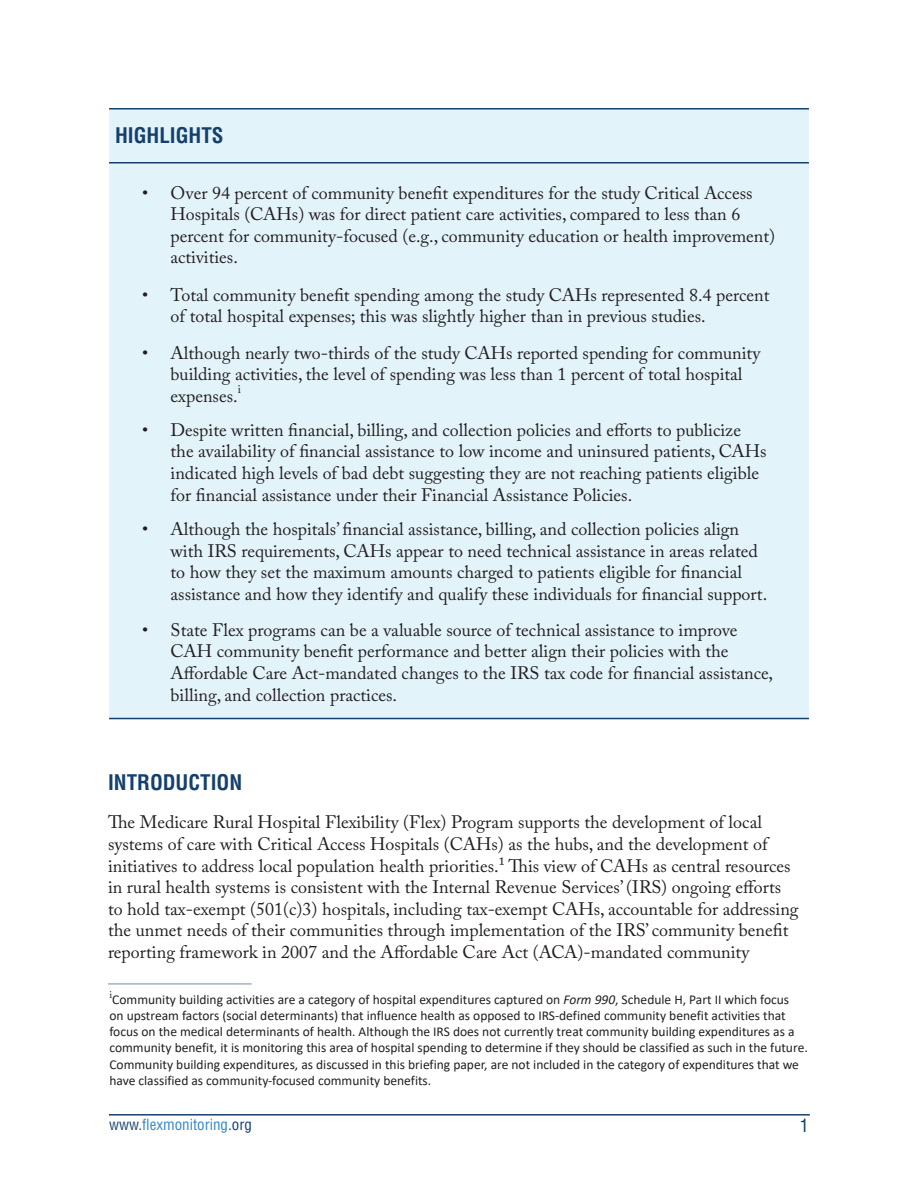
<style>
.page{position:relative;width:918px;height:1188px;background:#fff}
.page>*{position:absolute;margin:0;border:0;box-sizing:border-box;transform-origin:0 0}
.FMT_Headers_no_line{font:700 condensed 21px "Helvetica LT Std";color:#15406d}
.FMT_body_text{font:18px/21.6px "Adobe Caslon Pro";color:#231f20}
.t1{font:condensed 18px "Helvetica LT Pro";color:#15406d}
.t2{font:condensed 15px "Helvetica LT Pro";color:#3586c5}
.t3{font:13.5px/16.2px "Calibri";color:#231f20}
.t4{font:12px "Adobe Caslon Pro";color:#231f20}
.s1{font-style:italic}
.s2{color:#15406d}
</style>
<div class="page">
<hr style="left:109px;top:1114px;width:701px;height:2px;background:#15406d">
<div style="left:109px;top:110px;width:700px;height:608px;background:#e2f3fa"></div>
<hr style="left:109px;top:108px;width:700px;height:2px;background:#15406d">
<hr style="left:109px;top:162px;width:700px;height:2px;background:#15406d">
<hr style="left:109px;top:718px;width:700px;height:1px;background:#15406d">
<hr style="left:108px;top:983px;width:144px;height:2px;background:#a1b3c5">
<p class="FMT_Headers_no_line" style="left:115px;top:122px;width:110px">HIGHLIGHTS</p>
<p class="FMT_body_text" style="left:171px;top:182px;width:606px;text-indent:-28px">• Over 94 percent of community benefit expenditures for the study Critical Access Hospitals (CAHs) was for direct patient care activities, compared to less than 6 percent for community-focused (e.g., community education or health improvement) activities.</p>
<p class="FMT_body_text" style="left:171px;top:284px;width:600px;text-indent:-28px">• Total community benefit spending among the study CAHs represented 8.4 percent of total hospital expenses; this was slightly higher than in previous studies.</p>
<p class="FMT_body_text" style="left:171px;top:342px;width:591px;text-indent:-28px">• Although nearly two-thirds of the study CAHs reported spending for community building activities, the level of spending was less than 1 percent of total hospital expenses.</p>
<p class="t4" style="left:238px;top:382px;width:5px">i</p>
<p class="FMT_body_text" style="left:171px;top:419px;width:598px;text-indent:-28px">• Despite written financial, billing, and collection policies and efforts to publicize the availability of financial assistance to low income and uninsured patients, CAHs indicated high levels of bad debt suggesting they are not reaching patients eligible for financial assistance under their Financial Assistance Policies.</p>
<p class="FMT_body_text" style="left:171px;top:518px;width:598px;text-indent:-28px">• Although the hospitals’ financial assistance, billing, and collection policies align with IRS requirements, CAHs appear to need technical assistance in areas related to how they set the maximum amounts charged to patients eligible for financial assistance and how they identify and qualify these individuals for financial support.</p>
<p class="FMT_body_text" style="left:171px;top:619px;width:604px;text-indent:-28px">• State Flex programs can be a valuable source of technical assistance to improve CAH community benefit performance and better align their policies with the Affordable Care Act-mandated changes to the IRS tax code for financial assistance, billing, and collection practices.</p>
<p class="FMT_Headers_no_line" style="left:108px;top:770px;width:136px">INTRODUCTION</p>
<p class="FMT_body_text" style="left:108px;top:811px;width:692px">The Medicare Rural Hospital Flexibility (Flex) Program supports the development of local systems of care with Critical Access Hospitals (CAHs) as the hubs, and the development of initiatives to address local population health priorities.1 This view of CAHs as central resources in rural health systems is consistent with the Internal Revenue Services’ (IRS) ongoing efforts to hold tax-exempt (501(c)3) hospitals, including tax-exempt CAHs, accountable for addressing the unmet needs of their communities through implementation of the IRS’ community benefit reporting framework in 2007 and the Affordable Care Act (ACA)-mandated community</p>
<p class="t3" style="left:109px;top:991px;width:700px"><sup>i</sup>Community building activities are a category of hospital expenditures captured on <span class="s1">Form 990</span>, Schedule H, Part II which focus<br>on upstream factors (social determinants) that influence health as opposed to IRS-defined community benefit activities that focus on the medical determinants of health. Although the IRS does not currently treat community building expenditures as a community benefit, it is monitoring this area of hospital spending to determine if they should be classified as such in the future.<br>Community building expenditures, as discussed in this briefing paper, are not included in the category of expenditures that we have classified as community-focused community benefits.</p>
<p class="t2" style="left:109px;top:1115px;width:144px"><span class="s2">www.</span>flexmonitoring<span class="s2">.org</span></p>
<p class="t1" style="left:800px;top:1114px;width:10px">1</p>
</div>
